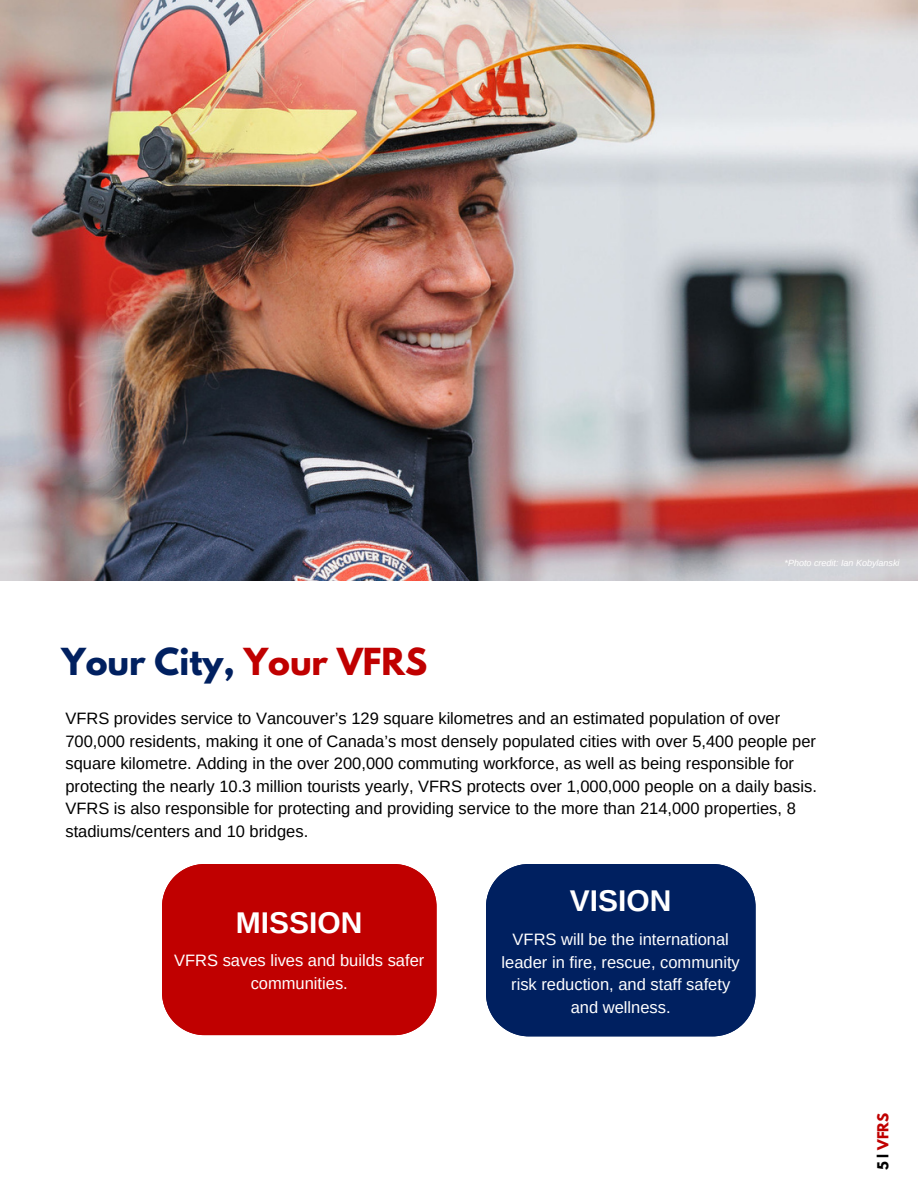
<style>
.page{position:relative;width:918px;height:1188px;background:#fff}
.page>*{position:absolute;margin:0;border:0;box-sizing:border-box;transform-origin:0 0}
.t1{font:700 33px "League Spartan";color:#002060}
.t2{font:700 30px "Arimo";color:#fff}
.t3{font:16.5px/22.5px "Arimo";color:#000}
.t4{font:16.5px/22.5px "Arimo";color:#fff;text-align:center}
.t5{font:700 13.5px "League Spartan";color:#c00000}
.t6{font:italic 9px "Arimo";color:#fff}
.s1{color:#c00000}
.s2{color:#000}
</style>
<div class="page">
<img style="left:0;top:0;width:918px;height:580px">
<div style="left:162px;top:864px;width:274px;height:171px;background:#c00000"></div>
<div style="left:486px;top:864px;width:270px;height:172px;background:#002060"></div>
<h2 class="t1" style="left:61px;top:646px;width:367px">Your City, <span class="s1">Your VFRS</span></h2>
<h2 class="t6" style="left:785px;top:558px;width:116px">*Photo credit: Ian Kobylanski</h2>
<h1 class="t3" style="left:65px;top:707px;width:753px">VFRS provides service to Vancouver’s 129 square kilometres and an estimated population of over 700,000 residents, making it one of Canada’s most densely populated cities with over 5,400 people per square kilometre. Adding in the over 200,000 commuting workforce, as well as being responsible for protecting the nearly 10.3 million tourists yearly, VFRS protects over 1,000,000 people on a daily basis.<br>VFRS is also responsible for protecting and providing service to the more than 214,000 properties, 8 stadiums/centers and 10 bridges.</h1>
<p class="t2" style="left:236px;top:905px;width:128px">MISSION</p>
<p class="t4" style="left:174px;top:949px;width:252px">VFRS saves lives and builds safer communities.</p>
<p class="t2" style="left:570px;top:884px;width:103px">VISION</p>
<p class="t4" style="left:502px;top:928px;width:240px">VFRS will be the international leader in fire, rescue, community risk reduction, and staff safety and wellness.</p>
<h2 class="t5" style="left:876px;top:1170px;width:59px;rotate:-90deg"><span class="s2">5 l</span> VFRS</h2>
</div>
